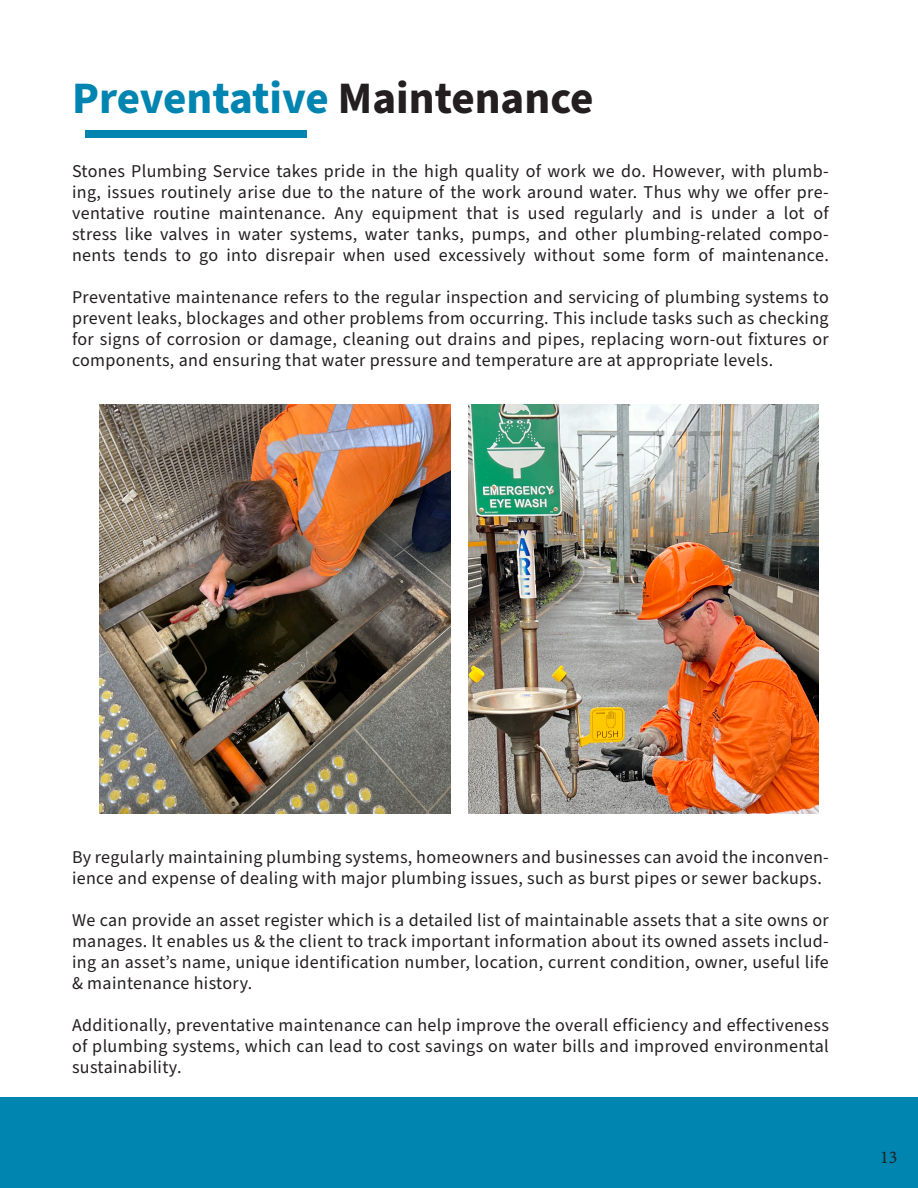
<style>
.page{position:relative;width:918px;height:1188px;background:#fff}
.page>*{position:absolute;margin:0;border:0;box-sizing:border-box;transform-origin:0 0}
.Title_1{font:700 45px "Source Sans Pro";color:#0084b0}
.Body_Text{font:18px/21px "Source Sans Pro";letter-spacing:.02em;color:#231f20;text-align:justify}
.t1{font:18px "Minion Pro";color:#231f20}
.s1{color:#231f20}
</style>
<div class="page">
<div style="left:0;top:1098px;width:918px;height:90px;background:#0084b0"></div>
<img style="left:100px;top:405px;width:350px;height:409px">
<div style="left:85px;top:130px;width:221px;height:8px;background:#0084b0"></div>
<img style="left:468px;top:405px;width:351px;height:409px">
<p class="Title_1" style="left:72px;top:68px;width:523px">Preventative <span class="s1">Maintenance</span></p>
<p class="Body_Text" style="left:72px;top:161px;width:758px">Stones Plumbing Service takes pride in the high quality of work we do. However, with plumb&shy;ing, issues routinely arise due to the nature of the work around water. Thus why we offer pre&shy;ventative routine maintenance. Any equipment that is used regularly and is under a lot of stress like valves in water systems, water tanks, pumps, and other plumbing-related compo&shy;nents tends to go into disrepair when used excessively without some form of maintenance.</p>
<p class="Body_Text" style="left:72px;top:287px;width:758px">Preventative maintenance refers to the regular inspection and servicing of plumbing systems to prevent leaks, blockages and other problems from occurring. This include tasks such as checking for signs of corrosion or damage, cleaning out drains and pipes, replacing worn-out fixtures or components, and ensuring that water pressure and temperature are at appropriate levels.</p>
<p class="Body_Text" style="left:72px;top:847px;width:758px">By regularly maintaining plumbing systems, homeowners and businesses can avoid the inconven&shy;ience and expense of dealing with major plumbing issues, such as burst pipes or sewer backups.</p>
<p class="Body_Text" style="left:72px;top:910px;width:758px">We can provide an asset register which is a detailed list of maintainable assets that a site owns or manages. It enables us &amp; the client to track important information about its owned assets includ&shy;ing an asset’s name, unique identification number, location, current condition, owner, useful life &amp; maintenance history.</p>
<p class="Body_Text" style="left:72px;top:1015px;width:758px">Additionally, preventative maintenance can help improve the overall efficiency and effectiveness of plumbing systems, which can lead to cost savings on water bills and improved environmental sustainability.</p>
<p class="t1" style="left:880px;top:1145px;width:19px">13</p>
</div>
